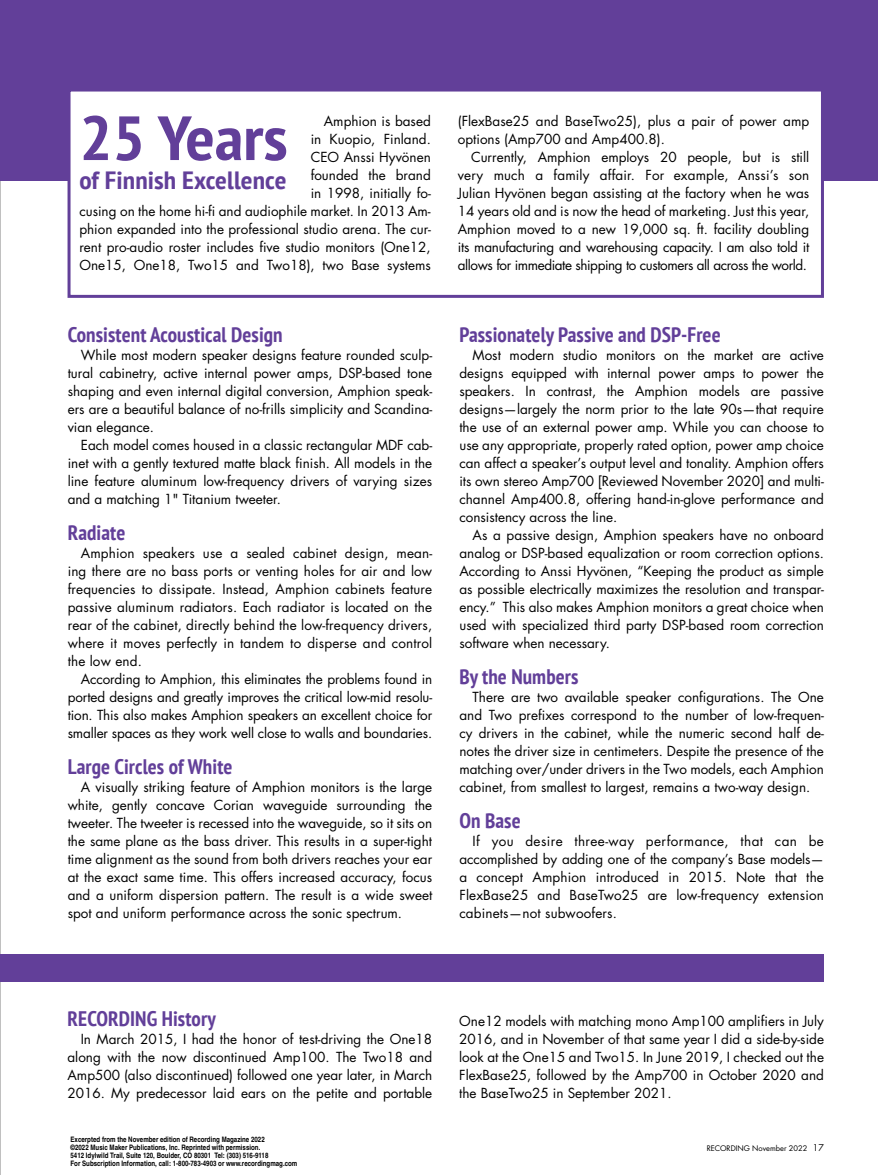
<style>
.page{position:relative;width:878px;height:1175px;background:#fff}
.page>*{position:absolute;margin:0;border:0;box-sizing:border-box;transform-origin:0 0}
.t1{font:700 condensed 62.25px "PT Sans";color:#623f99;scale:1.1 1}
.t2{font:700 condensed 24.9px "PT Sans";letter-spacing:.005em;color:#623f99;scale:1.1 1}
.t3{font:700 condensed 21px "PT Sans";letter-spacing:.005em;color:#623f99}
.t4{font:13.5px/18px "Futura";color:#000;text-align:justify}
.t5{font:13.5px "Futura";letter-spacing:-.03em;color:#000}
.t6{font:13.5px "Futura";letter-spacing:-.02em;color:#000}
.t7{font:700 condensed 7.5px "Helvetica";color:#000}
.t8{font:7.5px "Futura";color:#000}
.s1{font-size:9px}
</style>
<div class="page">
<div style="left:0;top:0;width:878px;height:181px;background:#623f99"></div>
<div style="left:0;top:954px;width:824px;height:27px;background:#623f99"></div>
<img style="left:0;top:263px;width:1px;height:679px">
<div style="left:69px;top:90px;width:753px;height:206px;background:#fff"></div>
<div style="left:68px;top:89px;width:756px;height:209px;border:3px solid #623f99"></div>
<p class="t4" style="left:79px;top:112px;width:353px;text-align:right">Amphion is based<br>in Kuopio, Finland.<br>CEO Anssi Hyvönen<br>founded the brand<br>in 1998, initially fo-<br>cusing on the home hi-fi and audiophile market. In 2013 Am&shy;phion expanded into the professional studio arena. The cur&shy;rent pro-audio roster includes five studio monitors (One12, One15, One18, Two15 and Two18), two Base systems</p>
<p class="t4" style="left:458px;top:112px;width:353px">(FlexBase25 and BaseTwo25), plus a pair of power amp</p>
<p class="t1" style="left:79px;top:97px;width:191px">25 Years</p>
<p class="t2" style="left:79px;top:164px;width:190px">of Finnish Excellence</p>
<p class="t4" style="left:458px;top:130px;width:208px">options (Amp700 and Amp400.8).</p>
<p class="t4" style="left:471px;top:148px;width:340px">Currently, Amphion employs 20 people, but is still</p>
<p class="t4" style="left:458px;top:166px;width:353px">very much a family affair. For example, Anssi’s son</p>
<p class="t4" style="left:458px;top:184px;width:353px">Julian Hyvönen began assisting at the factory when he was</p>
<p class="t4" style="left:458px;top:202px;width:353px">14 years old and is now the head of marketing. Just this year,</p>
<p class="t4" style="left:458px;top:220px;width:353px">Amphion moved to a new 19,000 sq. ft. facility doubling</p>
<p class="t6" style="left:458px;top:238px;width:353px">its manufacturing and warehousing capacity. I am also told it</p>
<p class="t5" style="left:458px;top:256px;width:351px">allows for immediate shipping to customers all across the world.</p>
<p class="t3" style="left:68px;top:321px;width:216px">Consistent Acoustical Design</p>
<p class="t4" style="left:81px;top:346px;width:353px">While most modern speaker designs feature rounded sculp-</p>
<p class="t4" style="left:68px;top:364px;width:366px">tural cabinetry, active internal power amps, DSP-based tone</p>
<p class="t4" style="left:68px;top:382px;width:366px">shaping and even internal digital conversion, Amphion speak-</p>
<p class="t4" style="left:68px;top:400px;width:366px">ers are a beautiful balance of no-frills simplicity and Scandina-</p>
<p class="t4" style="left:68px;top:418px;width:88px">vian elegance.</p>
<p class="t4" style="left:81px;top:436px;width:353px">Each model comes housed in a classic rectangular MDF cab-</p>
<p class="t4" style="left:68px;top:454px;width:366px">inet with a gently textured matte black finish. All models in the</p>
<p class="t4" style="left:68px;top:472px;width:366px">line feature aluminum low-frequency drivers of varying sizes</p>
<p class="t4" style="left:68px;top:490px;width:215px">and a matching 1" Titanium tweeter.</p>
<p class="t3" style="left:68px;top:519px;width:59px">Radiate</p>
<p class="t4" style="left:81px;top:544px;width:353px">Amphion speakers use a sealed cabinet design, mean-</p>
<p class="t4" style="left:68px;top:562px;width:366px">ing there are no bass ports or venting holes for air and low</p>
<p class="t4" style="left:68px;top:580px;width:366px">frequencies to dissipate. Instead, Amphion cabinets feature</p>
<p class="t4" style="left:68px;top:598px;width:366px">passive aluminum radiators. Each radiator is located on the</p>
<p class="t4" style="left:68px;top:616px;width:366px">rear of the cabinet, directly behind the low-frequency drivers,</p>
<p class="t4" style="left:68px;top:634px;width:366px">where it moves perfectly in tandem to disperse and control</p>
<p class="t4" style="left:68px;top:652px;width:76px">the low end.</p>
<p class="t4" style="left:81px;top:670px;width:353px">According to Amphion, this eliminates the problems found in</p>
<p class="t4" style="left:68px;top:688px;width:366px">ported designs and greatly improves the critical low-mid resolu-</p>
<p class="t4" style="left:68px;top:706px;width:366px">tion. This also makes Amphion speakers an excellent choice for</p>
<p class="t4" style="left:68px;top:724px;width:366px">smaller spaces as they work well close to walls and boundaries.</p>
<p class="t3" style="left:68px;top:753px;width:166px">Large Circles of White</p>
<p class="t4" style="left:68px;top:778px;width:366px;text-indent:13px">A visually striking feature of Amphion monitors is the large white, gently concave Corian waveguide surrounding the tweeter. The tweeter is recessed into the waveguide, so it sits on the same plane as the bass driver. This results in a super-tight time alignment as the sound from both drivers reaches your ear at the exact same time. This offers increased accuracy, focus and a uniform dispersion pattern. The result is a wide sweet spot and uniform performance across the sonic spectrum.</p>
<p class="t3" style="left:459px;top:321px;width:263px">Passionately Passive and DSP-Free</p>
<p class="t4" style="left:472px;top:346px;width:353px">Most modern studio monitors on the market are active</p>
<p class="t4" style="left:459px;top:364px;width:366px">designs equipped with internal power amps to power the</p>
<p class="t4" style="left:459px;top:382px;width:366px">speakers. In contrast, the Amphion models are passive</p>
<p class="t4" style="left:459px;top:400px;width:366px">designs—largely the norm prior to the late 90s—that require</p>
<p class="t4" style="left:459px;top:418px;width:366px">the use of an external power amp. While you can choose to</p>
<p class="t4" style="left:459px;top:436px;width:366px">use any appropriate, properly rated option, power amp choice</p>
<p class="t4" style="left:459px;top:454px;width:366px">can affect a speaker’s output level and tonality. Amphion offers</p>
<p class="t4" style="left:459px;top:472px;width:366px">its own stereo Amp700 [Reviewed November 2020] and multi-</p>
<p class="t4" style="left:459px;top:490px;width:366px">channel Amp400.8, offering hand-in-glove performance and</p>
<p class="t4" style="left:459px;top:508px;width:159px">consistency across the line.</p>
<p class="t4" style="left:472px;top:526px;width:353px">As a passive design, Amphion speakers have no onboard</p>
<p class="t4" style="left:459px;top:544px;width:366px">analog or DSP-based equalization or room correction options.</p>
<p class="t4" style="left:459px;top:562px;width:366px">According to Anssi Hyvönen, “Keeping the product as simple</p>
<p class="t4" style="left:459px;top:580px;width:366px">as possible electrically maximizes the resolution and transpar-</p>
<p class="t4" style="left:459px;top:598px;width:366px">ency.” This also makes Amphion monitors a great choice when</p>
<p class="t4" style="left:459px;top:616px;width:366px">used with specialized third party DSP-based room correction</p>
<p class="t4" style="left:459px;top:634px;width:152px">software when necessary.</p>
<p class="t3" style="left:459px;top:663px;width:120px">By the Numbers</p>
<p class="t4" style="left:459px;top:688px;width:366px;text-indent:13px">There are two available speaker configurations. The One and Two prefixes correspond to the number of low-frequen&shy;cy drivers in the cabinet, while the numeric second half de&shy;notes the driver size in centimeters. Despite the presence of the matching over/under drivers in the Two models, each Amphion cabinet, from smallest to largest, remains a two-way design.</p>
<p class="t3" style="left:459px;top:807px;width:63px">On Base</p>
<p class="t4" style="left:459px;top:832px;width:366px;text-indent:13px">If you desire three-way performance, that can be accomplished by adding one of the company’s Base models— a concept Amphion introduced in 2015. Note that the FlexBase25 and BaseTwo25 are low-frequency extension cabinets—not subwoofers.</p>
<p class="t3" style="left:68px;top:1005px;width:150px">RECORDING History</p>
<p class="t4" style="left:68px;top:1030px;width:366px;text-indent:13px">In March 2015, I had the honor of test-driving the One18 along with the now discontinued Amp100. The Two18 and Amp500 (also discontinued) followed one year later, in March 2016. My predecessor laid ears on the petite and portable</p>
<p class="t7" style="left:70px;top:1134px;width:196px">Excerpted from the November edition of Recording Magazine 2022</p>
<p class="t7" style="left:70px;top:1142px;width:191px">©2022 Music Maker Publications, Inc. Reprinted with permission.</p>
<p class="t7" style="left:70px;top:1150px;width:199px">5412 Idylwild Trail, Suite 120, Boulder, CO 80301 Tel: (303) 516-9118</p>
<p class="t7" style="left:70px;top:1159px;width:228px">For Subscription Information, call: 1-800-783-4903 or www.recordingmag.com</p>
<p class="t4" style="left:459px;top:1012px;width:366px">One12 models with matching mono Amp100 amplifiers in July 2016, and in November of that same year I did a side-by-side look at the One15 and Two15. In June 2019, I checked out the FlexBase25, followed by the Amp700 in October 2020 and the BaseTwo25 in September 2021.</p>
<p class="t8" style="left:706px;top:1143px;width:119px">RECORDING November 2022 <span class="s1">17</span></p>
</div>
